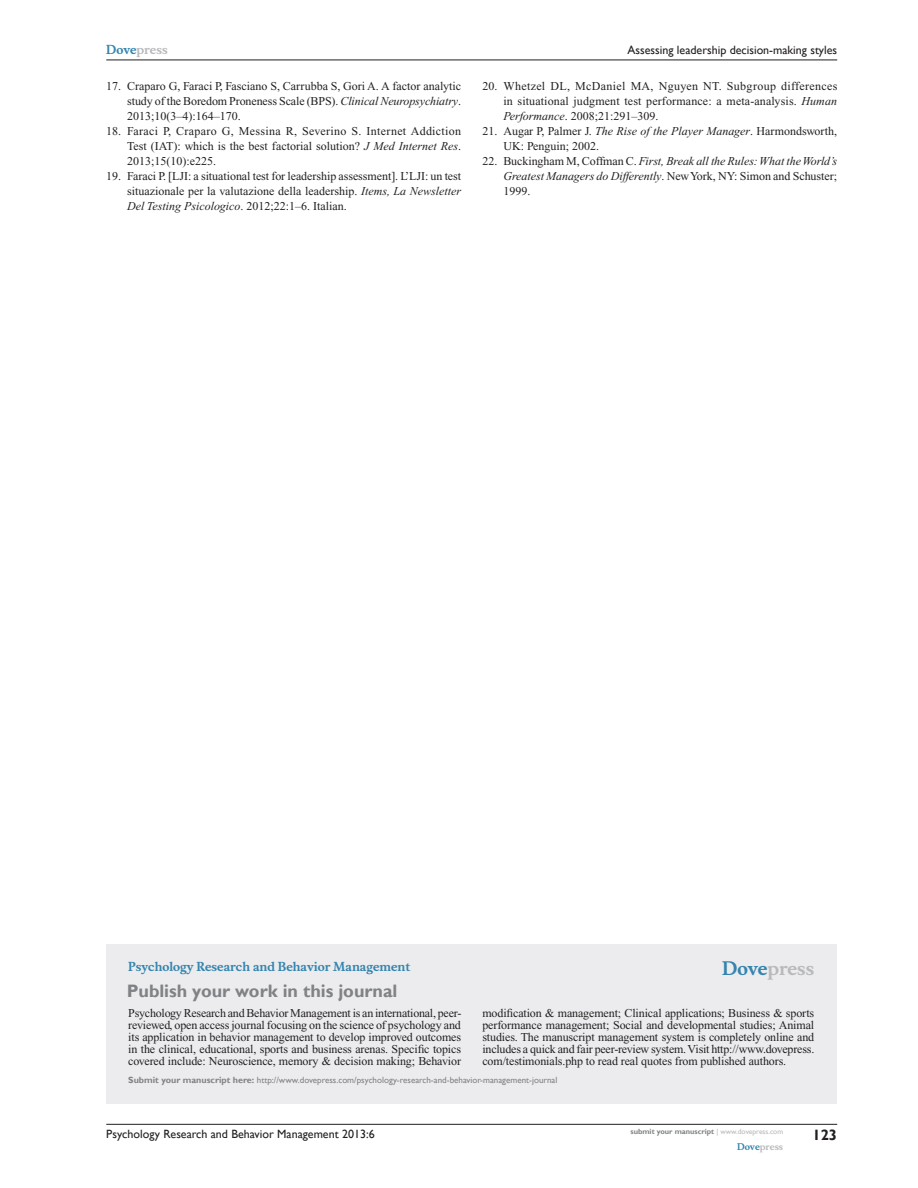
<style>
.page{position:relative;width:918px;height:1188px;background:#fff}
.page>*{position:absolute;margin:0;border:0;box-sizing:border-box;transform-origin:0 0}
.PromBx-H1{font:700 18px "Gill Sans";color:#808285}
.PromBx-Brand{font:700 18px "Musee";color:#b8b9bc}
.t1{font:700 15px "Gill Sans";color:#231f20}
.RefNL2{font:12px/15px "Times New Roman";color:#231f20;text-align:justify}
.PromBx-Tx{font:12px/12px "Times New Roman";letter-spacing:-.01em;color:#231f20;text-align:justify}
.RefNL2-2{font:italic 12px/15px "Times New Roman";letter-spacing:-.005em;color:#231f20;text-align:justify}
.t2{font:12px "Gill Sans";color:#231f20}
.PromBx-JrnlName{font:700 12px "Musee";color:#3485ae}
.t3{font:700 12px "Musee";color:#b8b9bc}
.PromBx-SubmitMssWebA{font:9px "Gill Sans";color:#808285}
.t4{font:700 9px "Musee";color:#b8b9bc}
.t5{font:700 7.5px "Gill Sans";color:#808285}
.s1{color:#3485ae}
.s2{font-style:italic}
.s3{font-style:normal}
.s4{font-weight:700}
.s5{font-weight:400;color:#b8b9bc}
</style>
<div class="page">
<div style="left:106px;top:944px;width:731px;height:159px;background:#ececee"></div>
<hr style="left:106px;top:1124px;width:731px;height:1px;background:#231f20">
<hr style="left:106px;top:60px;width:731px;height:1px;background:#231f20">
<p class="t3" style="left:106px;top:43px;width:63px"><span class="s1">Dove</span>press</p>
<p class="RefNL2" style="left:127px;top:79px;width:335px;text-indent:-21px">17. Craparo G, Faraci P, Fasciano S, Carrubba S, Gori A. A factor analytic study of the Boredom Proneness Scale (BPS). <span class="s2">Clinical Neuropsychiatry</span>.<br>2013;10(3–4):164–170.</p>
<p class="RefNL2" style="left:127px;top:124px;width:335px;text-indent:-21px">18. Faraci P, Craparo G, Messina R, Severino S. Internet Addiction Test (IAT): which is the best factorial solution? <span class="s2">J Med Internet Res</span>.<br>2013;15(10):e225.</p>
<p class="RefNL2" style="left:127px;top:169px;width:335px;text-indent:-21px">19. Faraci P. [LJI: a situational test for leadership assessment]. L’LJI: un test situazionale per la valutazione della leadership. <span class="s2">Items, La Newsletter Del Testing Psicologico</span>. 2012;22:1–6. Italian.</p>
<p class="t2" style="left:628px;top:43px;width:211px">Assessing leadership decision-making styles</p>
<p class="RefNL2" style="left:503px;top:79px;width:336px;text-indent:-21px">20. Whetzel DL, McDaniel MA, Nguyen NT. Subgroup differences in situational judgment test performance: a meta-analysis. <span class="s2">Human Performance</span>. 2008;21:291–309.</p>
<p class="RefNL2" style="left:503px;top:124px;width:335px;text-indent:-21px">21. Augar P, Palmer J. <span class="s2">The Rise of the Player Manager</span>. Harmondsworth,<br>UK: Penguin; 2002.</p>
<p class="RefNL2-2" style="left:503px;top:154px;width:335px;text-indent:-21px"><span class="s3">22. Buckingham M, Coffman C.</span> First, Break all the Rules: What the World’s Greatest Managers do Differently<span class="s3">. New York, NY: Simon and Schuster; 1999.</span></p>
<p class="PromBx-JrnlName" style="left:128px;top:959px;width:284px">Psychology Research and Behavior Management</p>
<p class="PromBx-H1" style="left:127px;top:980px;width:272px">Publish your work in this journal</p>
<p class="PromBx-Brand" style="left:722px;top:958px;width:94px"><span class="s1">Dove</span>press</p>
<p class="PromBx-Tx" style="left:128px;top:1007px;width:335px">Psychology Research and Behavior Management is an international, peer&shy;reviewed, open access journal focusing on the science of psychology and its application in behavior management to develop improved outcomes in the clinical, educational, sports and business arenas. Specific topics covered include: Neuroscience, memory &amp; decision making; Behavior</p>
<p class="PromBx-Tx" style="left:482px;top:1007px;width:333px">modification &amp; management; Clinical applications; Business &amp; sports performance management; Social and developmental studies; Animal studies. The manuscript management system is completely online and includes a quick and fair peer-review system. Visit http://www.dovepress. com/testimonials.php to read real quotes from published authors.</p>
<p class="PromBx-SubmitMssWebA" style="left:128px;top:1075px;width:431px"><span class="s4">Submit your manuscript here:</span> http://www.dovepress.com/psychology-research-and-behavior-management-journal</p>
<p class="t2" style="left:106px;top:1127px;width:270px">Psychology Research and Behavior Management 2013:6</p>
<p class="t5" style="left:631px;top:1127px;width:154px">submit your manuscript <span class="s5">| www.dovepress.com</span></p>
<p class="t4" style="left:737px;top:1141px;width:48px"><span class="s1">Dove</span>press</p>
<p class="t1" style="left:812px;top:1126px;width:26px">123</p>
</div>
